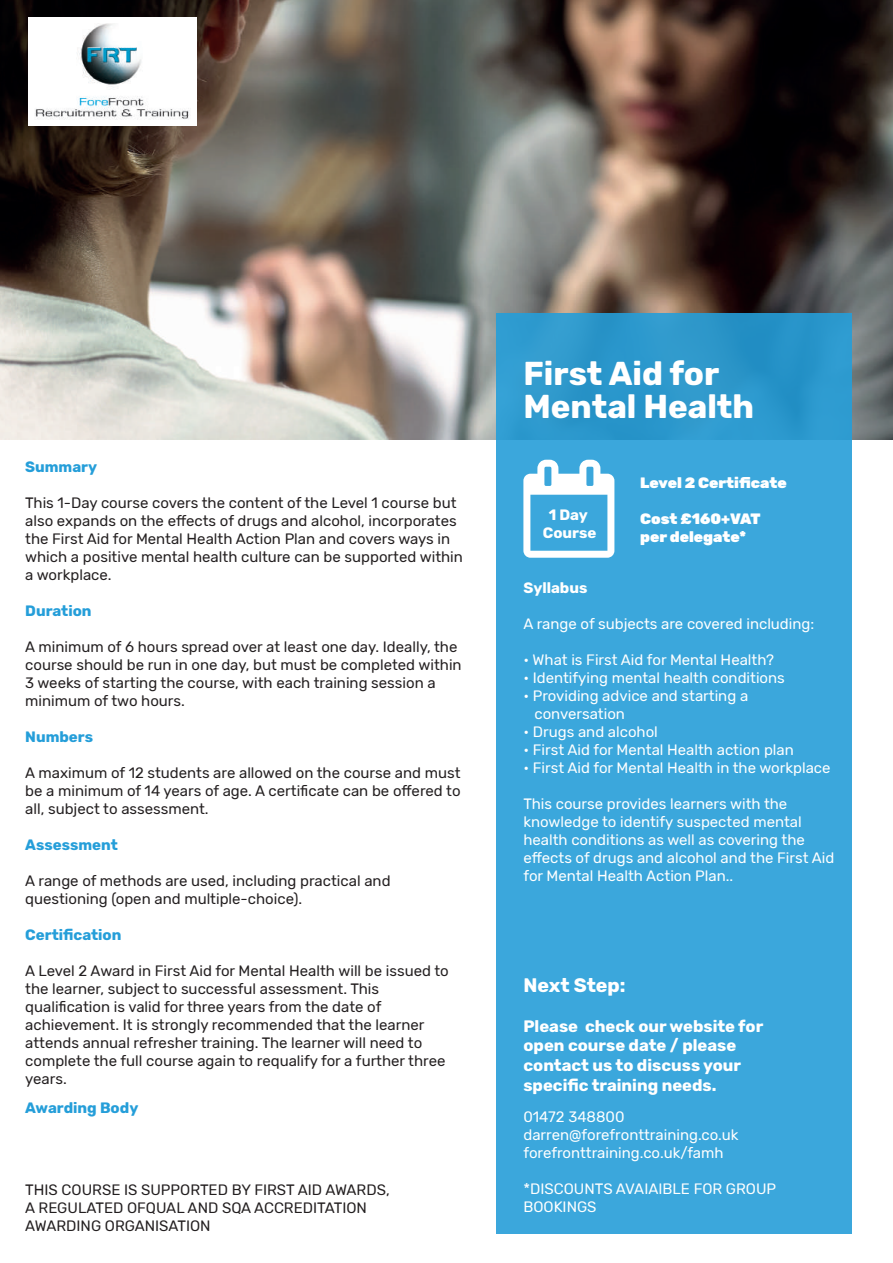
<style>
.page{position:relative;width:893px;height:1263px;background:#fff}
.page>*{position:absolute;margin:0;border:0;box-sizing:border-box;transform-origin:0 0}
.t1{font:700 33px/32.4px "Rubik";color:#fff}
.t2{font:700 19.5px "Rubik";color:#fff}
.t3{font:700 16.5px/19.8px "Rubik";color:#fff}
.t4{font:15px/18px "Rubik";color:#231f20}
.t5{font:15px/18px "Rubik";color:#fff}
.t6{font:700 15px "Rubik";color:#259ed9}
.t7{font:900 15px/18px "Rubik";color:#fff}
.t8{font:700 15px/18px "Rubik";color:#fff;text-align:center}
</style>
<div class="page">
<img style="left:0;top:0;width:893px;height:439px">
<div style="left:496px;top:313px;width:356px;height:921px;background:linear-gradient(to bottom,#349fd4,#3eaae0)"></div>
<svg style="left:523px;top:460px;width:91px;height:98px"></svg>
<img style="left:28px;top:18px;width:169px;height:108px">
<p class="t6" style="left:25px;top:458px;width:74px">Summary</p>
<p class="t4" style="left:25px;top:494px;width:439px">This 1-Day course covers the content of the Level 1 course but also expands on the effects of drugs and alcohol, incorporates the First Aid for Mental Health Action Plan and covers ways in which a positive mental health culture can be supported within a workplace.</p>
<p class="t6" style="left:25px;top:602px;width:68px">Duration</p>
<p class="t4" style="left:25px;top:638px;width:438px">A minimum of 6 hours spread over at least one day. Ideally, the course should be run in one day, but must be completed within 3 weeks of starting the course, with each training session a minimum of two hours.</p>
<p class="t6" style="left:25px;top:728px;width:69px">Numbers</p>
<p class="t4" style="left:25px;top:764px;width:437px;text-align:justify">A maximum of 12 students are allowed on the course and must be a minimum of 14 years of age. A certificate can be offered to all, subject to assessment.</p>
<p class="t6" style="left:25px;top:836px;width:94px">Assessment</p>
<p class="t4" style="left:25px;top:872px;width:367px">A range of methods are used, including practical and questioning (open and multiple-choice).</p>
<p class="t6" style="left:25px;top:926px;width:98px">Certification</p>
<p class="t4" style="left:25px;top:962px;width:425px">A Level 2 Award in First Aid for Mental Health will be issued to the learner, subject to successful assessment. This qualification is valid for three years from the date of achievement. It is strongly recommended that the learner attends annual refresher training. The learner will need to complete the full course again to requalify for a further three years.</p>
<p class="t6" style="left:25px;top:1099px;width:115px">Awarding Body</p>
<p class="t4" style="left:25px;top:1181px;width:366px">THIS COURSE IS SUPPORTED BY FIRST AID AWARDS,<br>A REGULATED OFQUAL AND SQA ACCREDITATION<br>AWARDING ORGANISATION</p>
<h1 class="t1" style="left:523px;top:358px;width:232px">First Aid for<br>Mental Health</h1>
<p class="t8" style="left:543px;top:506px;width:55px">1 Day<br>Course</p>
<p class="t7" style="left:640px;top:474px;width:148px">Level 2 Certificate</p>
<p class="t7" style="left:640px;top:510px;width:122px">Cost £160+VAT per delegate*</p>
<p class="t8" style="left:523px;top:579px;width:66px">Syllabus</p>
<p class="t5" style="left:523px;top:615px;width:292px">A range of subjects are covered including:</p>
<p class="t5" style="left:523px;top:651px;width:252px">• What is First Aid for Mental Health?</p>
<p class="t5" style="left:523px;top:669px;width:263px">• Identifying mental health conditions</p>
<p class="t5" style="left:534px;top:687px;width:215px;text-indent:-11px">• Providing advice and starting a conversation</p>
<p class="t5" style="left:523px;top:723px;width:136px">• Drugs and alcohol</p>
<p class="t5" style="left:523px;top:741px;width:272px">• First Aid for Mental Health action plan</p>
<p class="t5" style="left:523px;top:759px;width:309px">• First Aid for Mental Health in the workplace</p>
<p class="t5" style="left:523px;top:795px;width:312px">This course provides learners with the knowledge to identify suspected mental health conditions as well as covering the effects of drugs and alcohol and the First Aid for Mental Health Action Plan..</p>
<h2 class="t2" style="left:523px;top:974px;width:104px">Next Step:</h2>
<p class="t3" style="left:523px;top:1016px;width:241px">Please check our website for open course date / please contact us to discuss your specific training needs.</p>
<p class="t5" style="left:523px;top:1108px;width:217px">01472 348800 darren@forefronttraining.co.uk forefronttraining.co.uk/famh</p>
<p class="t5" style="left:523px;top:1180px;width:254px">*DISCOUNTS AVAIAIBLE FOR GROUP<br>BOOKINGS</p>
</div>
